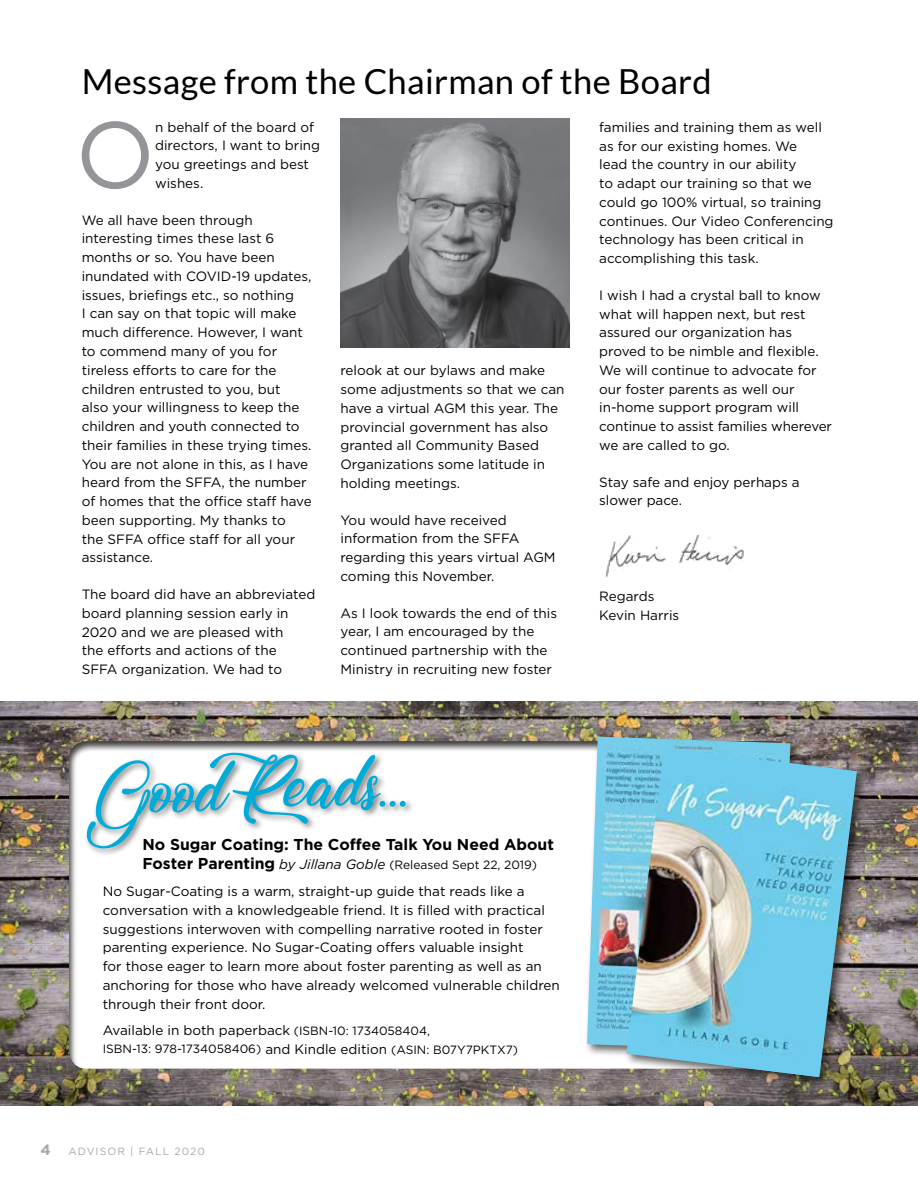
<style>
.page{position:relative;width:918px;height:1188px;background:#fff}
.page>*{position:absolute;margin:0;border:0;box-sizing:border-box;transform-origin:0 0}
.t1{font:93.9px "Gotham";color:#939598}
.t2{font:34.5px "Lato";letter-spacing:.01em;color:#000}
.t3{font:700 15.75px "Gotham";color:#000}
.t4{font:700 15px "Gotham";color:#a7a9ac}
.t5{font:13.5px/18.8px "Gotham";color:#000}
.t6{font:12px "Gotham";color:#000}
.t7{font:10.5px "Gotham";letter-spacing:.1em;color:#a7a9ac}
.s1{font-weight:700;font-size:15.75px}
.s2{font-style:italic;font-size:13.5px}
.s3{font-size:12px}
.s4{font-size:13.5px}
</style>
<div class="page">
<img style="left:460px;top:702px;width:458px;height:404px">
<img style="left:0;top:702px;width:460px;height:404px">
<img style="left:605px;top:535px;width:139px;height:43px">
<img style="left:341px;top:119px;width:229px;height:229px">
<div style="left:67px;top:740px;width:723px;height:330px;background:#fff"></div>
<div style="left:83px;top:749px;width:331px;height:108px;background:#000;opacity:.5"></div>
<svg style="left:87px;top:753px;width:319px;height:95px"></svg>
<div style="left:585px;top:734px;width:284px;height:355px;background:#000;opacity:.6"></div>
<img style="left:587px;top:737px;width:203px;height:314px">
<img style="left:626px;top:748px;width:231px;height:329px">
<h2 class="t2" style="left:82px;top:62px;width:632px">Message from the Chairman of the Board</h2>
<h1 class="t1" style="left:75px;top:103px;width:81px">O</h1>
<p class="t5" style="left:155px;top:117px;width:167px">n behalf of the board of directors, I want to bring you greetings and best wishes.</p>
<p class="t5" style="left:82px;top:210px;width:232px">We all have been through interesting times these last 6 months or so. You have been inundated with COVID-19 updates, issues, briefings etc., so nothing<br>I can say on that topic will make much difference. However, I want to commend many of you for tireless efforts to care for the children entrusted to you, but<br>also your willingness to keep the children and youth connected to their families in these trying times.<br>You are not alone in this, as I have heard from the SFFA, the number of homes that the office staff have been supporting. My thanks to<br>the SFFA office staff for all your assistance.</p>
<p class="t5" style="left:82px;top:585px;width:235px">The board did have an abbreviated board planning session early in<br>2020 and we are pleased with<br>the efforts and actions of the<br>SFFA organization. We had to</p>
<p class="t5" style="left:599px;top:117px;width:236px">families and training them as well as for our existing homes. We<br>lead the country in our ability<br>to adapt our training so that we could go 100% virtual, so training continues. Our Video Conferencing technology has been critical in accomplishing this task.</p>
<p class="t5" style="left:599px;top:285px;width:234px">I wish I had a crystal ball to know what will happen next, but rest assured our organization has proved to be nimble and flexible.<br>We will continue to advocate for our foster parents as well our in-home support program will continue to assist families wherever we are called to go.</p>
<p class="t5" style="left:599px;top:472px;width:202px">Stay safe and enjoy perhaps a slower pace.</p>
<p class="t5" style="left:340px;top:361px;width:226px">relook at our bylaws and make some adjustments so that we can have a virtual AGM this year. The provincial government has also granted all Community Based<br>Organizations some latitude in holding meetings.</p>
<p class="t5" style="left:340px;top:510px;width:217px">You would have received information from the SFFA regarding this years virtual AGM coming this November.</p>
<p class="t5" style="left:340px;top:603px;width:218px">As I look towards the end of this year, I am encouraged by the continued partnership with the<br>Ministry in recruiting new foster</p>
<p class="t5" style="left:599px;top:587px;width:82px">Regards<br>Kevin Harris</p>
<p class="t3" style="left:142px;top:835px;width:413px">No Sugar Coating: The Coffee Talk You Need About</p>
<p class="t6" style="left:142px;top:858px;width:396px"><span class="s1">Foster Parenting</span> <span class="s2">by Jillana Goble</span> (Released Sept 22, 2019)</p>
<p class="t5" style="left:103px;top:882px;width:459px">No Sugar-Coating is a warm, straight-up guide that reads like a conversation with a knowledgeable friend. It is filled with practical suggestions interwoven with compelling narrative rooted in foster parenting experience. No Sugar-Coating offers valuable insight<br>for those eager to learn more about foster parenting as well as an anchoring for those who have already welcomed vulnerable children through their front door.</p>
<p class="t5" style="left:103px;top:1020px;width:329px">Available in both paperback <span class="s3">(ISBN-10: 1734058404,</span></p>
<p class="t6" style="left:103px;top:1043px;width:417px">ISBN-13: 978-1734058406) <span class="s4">and Kindle edition</span> (ASIN: B07Y7PKTX7)</p>
<p class="t4" style="left:40px;top:1141px;width:12px">4</p>
<p class="t7" style="left:69px;top:1146px;width:138px">ADVISOR | FALL 2020</p>
</div>
